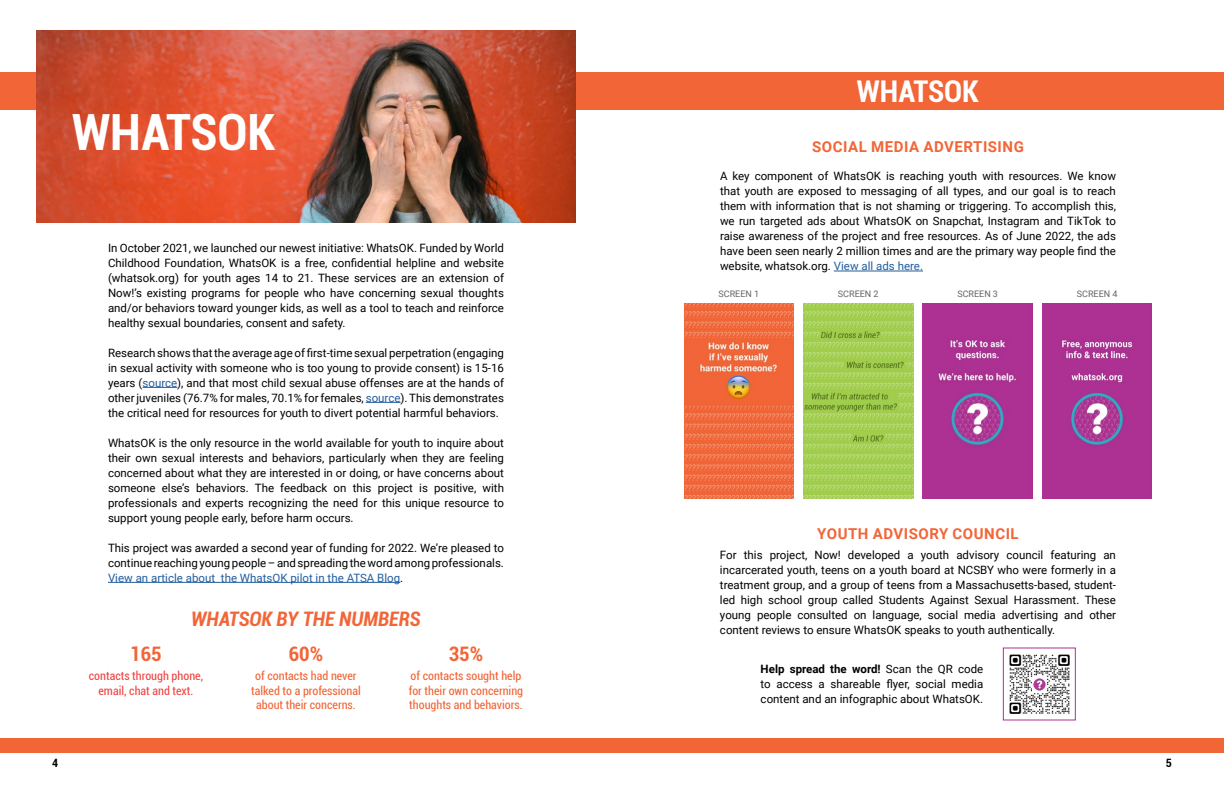
<style>
.page{position:relative;width:1224px;height:792px;background:#fff}
.page>*{position:absolute;margin:0;border:0;box-sizing:border-box;transform-origin:0 0}
.t1{font:700 condensed 50px "Roboto";color:#fff}
.t2{font:700 condensed 30px "Roboto";color:#fff}
.t3{font:italic 700 condensed 20px "Roboto";color:#f26537}
.t4{font:700 condensed 20px "Roboto";color:#f26537}
.t5{font:700 15px "Roboto";letter-spacing:.035em;color:#f26537}
.t6{font:condensed 12px/14.4px "Roboto";color:#f26537;text-align:center}
.t7{font:condensed 12px/14.4px "Roboto";color:#ef4643;text-align:center}
.t8{font:11.5px/15px "Roboto";color:#000;text-align:justify}
.t9{font:700 condensed 11.5px "Roboto";color:#000}
.t10{font:9px "Roboto";color:#636466}
.s1{color:#215e9e}
.s2{font-weight:700}
</style>
<div class="page">
<div style="left:0;top:738px;width:1224px;height:15px;background:#f26537"></div>
<div style="left:0;top:72px;width:1224px;height:38px;background:#f26537"></div>
<hr style="left:834px;top:271px;width:89px;height:1px;background:#215e9e">
<img style="left:1009px;top:654px;width:61px;height:60px">
<div style="left:1003px;top:648px;width:73px;height:72px;border:1px solid #ab3192"></div>
<img style="left:684px;top:304px;width:110px;height:195px">
<img style="left:803px;top:304px;width:110px;height:195px">
<img style="left:923px;top:304px;width:110px;height:195px">
<img style="left:1042px;top:304px;width:110px;height:195px">
<img style="left:37px;top:31px;width:538px;height:192px">
<hr style="left:143px;top:387px;width:34px;height:1px;background:#215e9e">
<hr style="left:366px;top:402px;width:35px;height:1px;background:#215e9e">
<hr style="left:108px;top:582px;width:292px;height:1px;background:#215e9e">
<img style="left:1032px;top:677px;width:15px;height:15px">
<p class="t1" style="left:72px;top:97px;width:205px">WHATSOK</p>
<p class="t8" style="left:108px;top:240px;width:398px">In October 2021, we launched our newest initiative: WhatsOK. Funded by World Childhood Foundation, WhatsOK is a free, confidential helpline and website (whatsok.org) for youth ages 14 to 21. These services are an extension of Now!’s existing programs for people who have concerning sexual thoughts and/or behaviors toward younger kids, as well as a tool to teach and reinforce healthy sexual boundaries, consent and safety.</p>
<p class="t8" style="left:108px;top:345px;width:398px">Research shows that the average age of first-time sexual perpetration (engaging in sexual activity with someone who is too young to provide consent) is 15-16 years (<span class="s1">source</span>), and that most child sexual abuse offenses are at the hands of other juveniles (76.7% for males, 70.1% for females, <span class="s1">source</span>). This demonstrates the critical need for resources for youth to divert potential harmful behaviors.</p>
<p class="t8" style="left:108px;top:435px;width:398px">WhatsOK is the only resource in the world available for youth to inquire about their own sexual interests and behaviors, particularly when they are feeling concerned about what they are interested in or doing, or have concerns about someone else’s behaviors. The feedback on this project is positive, with professionals and experts recognizing the need for this unique resource to support young people early, before harm occurs.</p>
<p class="t8" style="left:108px;top:540px;width:398px">This project was awarded a second year of funding for 2022. We’re pleased to continue reaching young people – and spreading the word among professionals.<br><span class="s1">View an article about the WhatsOK pilot in the ATSA Blog</span>.</p>
<p class="t4" style="left:130px;top:640px;width:33px">165</p>
<p class="t3" style="left:191px;top:605px;width:231px">WHATSOK BY THE NUMBERS</p>
<p class="t4" style="left:289px;top:640px;width:36px">60%</p>
<p class="t4" style="left:449px;top:640px;width:36px">35%</p>
<p class="t7" style="left:89px;top:668px;width:116px">contacts through phone, email, chat and text.</p>
<p class="t6" style="left:251px;top:668px;width:111px">of contacts had never talked to a professional about their concerns.</p>
<p class="t6" style="left:409px;top:668px;width:116px;text-align:left">of contacts sought help for their own concerning thoughts and behaviors.</p>
<p class="t2" style="left:857px;top:70px;width:124px">WHATSOK</p>
<p class="t5" style="left:812px;top:136px;width:213px">SOCIAL MEDIA ADVERTISING</p>
<p class="t8" style="left:720px;top:168px;width:398px">A key component of WhatsOK is reaching youth with resources. We know that youth are exposed to messaging of all types, and our goal is to reach them with information that is not shaming or triggering. To accomplish this, we run targeted ads about WhatsOK on Snapchat, Instagram and TikTok to raise awareness of the project and free resources. As of June 2022, the ads have been seen nearly 2 million times and are the primary way people find the website, whatsok.org. <span class="s1">View all ads here.</span></p>
<p class="t10" style="left:719px;top:288px;width:42px">SCREEN 1</p>
<p class="t10" style="left:838px;top:288px;width:42px">SCREEN 2</p>
<p class="t10" style="left:957px;top:288px;width:42px">SCREEN 3</p>
<p class="t10" style="left:1077px;top:288px;width:42px">SCREEN 4</p>
<p class="t5" style="left:817px;top:523px;width:203px">YOUTH ADVISORY COUNCIL</p>
<p class="t8" style="left:720px;top:547px;width:398px">For this project, Now! developed a youth advisory council featuring an incarcerated youth, teens on a youth board at NCSBY who were formerly in a treatment group, and a group of teens from a Massachusetts-based, student&shy;led high school group called Students Against Sexual Harassment. These young people consulted on language, social media advertising and other content reviews to ensure WhatsOK speaks to youth authentically.</p>
<p class="t8" style="left:761px;top:661px;width:224px"><span class="s2">Help spread the word!</span> Scan the QR code to access a shareable flyer, social media content and an infographic about WhatsOK.</p>
<p class="t9" style="left:52px;top:754px;width:8px">4</p>
<p class="t9" style="left:1166px;top:754px;width:8px">5</p>
</div>
